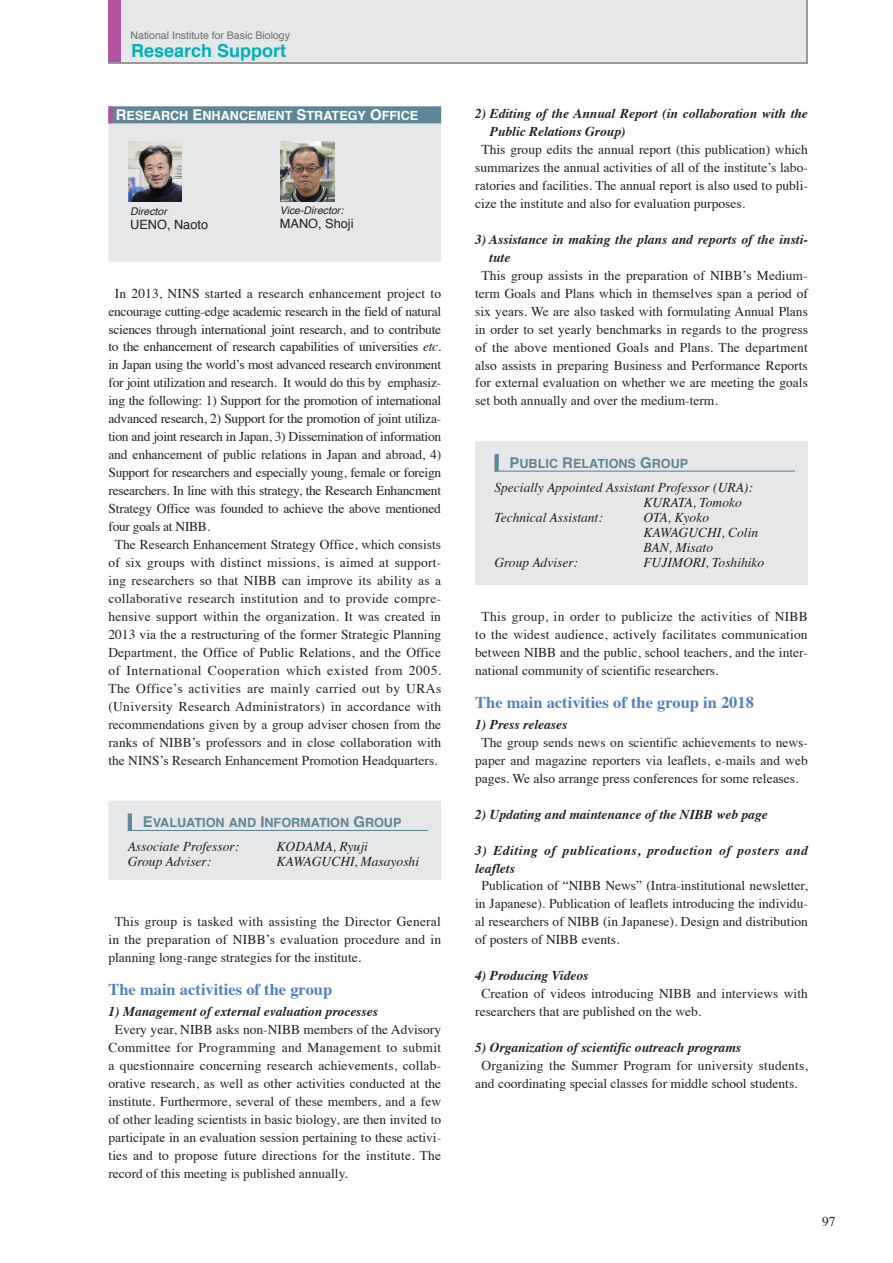
<style>
.page{position:relative;width:893px;height:1263px;background:#fff}
.page>*{position:absolute;margin:0;border:0;box-sizing:border-box;transform-origin:0 0}
.t1{font:700 18px "Helvetica";color:#00b0b8}
.t2{font:700 16.5px "Times";color:#5080c1}
.t3{font:13.5px/18px "Times";color:#231f20;text-align:justify}
.t4{font:13.5px "Times";letter-spacing:-.02em;color:#231f20}
.t5{font:italic 700 13.5px/18px "Times";color:#231f20}
.t6{font:italic 13.5px/15px "Times";color:#231f20}
.t7{font:italic 700 13.5px/18px "Times";letter-spacing:.04em;color:#231f20}
.t8{font:13.5px "Times";letter-spacing:.02em;color:#231f20}
.t9{font:13.5px "Times";letter-spacing:.025em;color:#231f20}
.t10{font:13.5px "Times";letter-spacing:.04em;color:#231f20}
.t11{font:13.5px "Times";letter-spacing:.03em;color:#231f20}
.t12{font:12.75px "Helvetica";color:#231f20}
.t13{font:700 12.6px "Helvetica";color:#5f8696}
.t14{font:700 12.6px "Helvetica";color:#fff}
.t15{font:10.5px "Helvetica";color:#6c6d70}
.t16{font:italic 10.5px "Helvetica";color:#231f20}
.s1{font-size:14.85px}
.s2{font-style:italic}
</style>
<div class="page">
<div style="left:108px;top:801px;width:333px;height:79px;background:#e6e7e9"></div>
<hr style="left:128px;top:813px;width:4px;height:17px;background:#5f8696">
<hr style="left:128px;top:830px;width:300px;height:1px;background:#5f8696">
<div style="left:475px;top:441px;width:333px;height:144px;background:#e6e7e9"></div>
<svg style="left:494px;top:454px;width:5px;height:17px"></svg>
<hr style="left:494px;top:471px;width:301px;height:1px;background:#5f8696">
<div style="left:108px;top:0;width:700px;height:64px;background:#e6e7e9"></div>
<div style="left:108px;top:0;width:13px;height:64px;background:#b254a1"></div>
<hr style="left:108px;top:62px;width:700px;height:2px;background:#97999c">
<hr style="left:806px;top:0;width:2px;height:64px;background:#97999c">
<div style="left:108px;top:106px;width:333px;height:156px;background:#e6e7e9"></div>
<div style="left:109px;top:107px;width:332px;height:16px;background:#5f8696"></div>
<div style="left:108px;top:106px;width:333px;height:17px;border:1px solid #5f8696"></div>
<svg style="left:108px;top:106px;width:5px;height:17px"></svg>
<img style="left:129px;top:142px;width:53px;height:59px">
<img style="left:281px;top:142px;width:53px;height:59px">
<p class="t15" style="left:131px;top:27px;width:161px">National Institute for Basic Biology</p>
<h1 class="t1" style="left:131px;top:36px;width:157px">Research Support</h1>
<p class="t14" style="left:116px;top:106px;width:304px"><span class="s1">R</span>ESEARCH <span class="s1">E</span>NHANCEMENT <span class="s1">S</span>TRATEGY <span class="s1">O</span>FFICE</p>
<p class="t16" style="left:130px;top:203px;width:38px">Director</p>
<p class="t16" style="left:280px;top:202px;width:65px">Vice-Director:</p>
<p class="t12" style="left:130px;top:214px;width:79px">UENO, Naoto</p>
<p class="t12" style="left:280px;top:214px;width:75px">MANO, Shoji</p>
<p class="t3" style="left:115px;top:283px;width:328px">In 2013, NINS started a research enhancement project to</p>
<p class="t4" style="left:108px;top:298px;width:334px">encourage cutting-edge academic research in the field of natural</p>
<p class="t4" style="left:108px;top:316px;width:334px">sciences through international joint research, and to contribute</p>
<p class="t4" style="left:108px;top:334px;width:334px">to the enhancement of research capabilities of universities <span class="s2">etc</span>.</p>
<p class="t4" style="left:108px;top:352px;width:334px">in Japan using the world’s most advanced research environment</p>
<p class="t4" style="left:108px;top:370px;width:334px">for joint utilization and research. It would do this by emphasiz-</p>
<p class="t4" style="left:108px;top:388px;width:334px">ing the following: 1) Support for the promotion of international</p>
<p class="t4" style="left:108px;top:406px;width:334px">advanced research, 2) Support for the promotion of joint utiliza-</p>
<p class="t4" style="left:108px;top:424px;width:334px">tion and joint research in Japan, 3) Dissemination of information</p>
<p class="t3" style="left:108px;top:445px;width:334px">and enhancement of public relations in Japan and abroad, 4)</p>
<p class="t4" style="left:108px;top:460px;width:334px">Support for researchers and especially young, female or foreign</p>
<p class="t4" style="left:108px;top:478px;width:334px">researchers. In line with this strategy, the Research Enhancment</p>
<p class="t3" style="left:108px;top:498px;width:334px">Strategy Office was founded to achieve the above mentioned</p>
<p class="t4" style="left:108px;top:514px;width:103px">four goals at NIBB.</p>
<p class="t3" style="left:115px;top:534px;width:328px">The Research Enhancement Strategy Office, which consists</p>
<p class="t3" style="left:108px;top:552px;width:334px">of six groups with distinct missions, is aimed at support-</p>
<p class="t3" style="left:108px;top:570px;width:334px">ing researchers so that NIBB can improve its ability as a</p>
<p class="t8" style="left:108px;top:586px;width:334px">collaborative research institution and to provide compre-</p>
<p class="t3" style="left:108px;top:606px;width:334px">hensive support within the organization. It was created in</p>
<p class="t3" style="left:108px;top:624px;width:334px">2013 via the a restructuring of the former Strategic Planning</p>
<p class="t3" style="left:108px;top:642px;width:334px">Department, the Office of Public Relations, and the Office</p>
<p class="t10" style="left:108px;top:658px;width:334px">of International Cooperation which existed from 2005.</p>
<p class="t11" style="left:108px;top:676px;width:334px">The Office’s activities are mainly carried out by URAs</p>
<p class="t9" style="left:108px;top:694px;width:334px">(University Research Administrators) in accordance with</p>
<p class="t3" style="left:108px;top:714px;width:334px">recommendations given by a group adviser chosen from the</p>
<p class="t3" style="left:108px;top:732px;width:334px">ranks of NIBB’s professors and in close collaboration with</p>
<p class="t3" style="left:108px;top:750px;width:331px">the NINS’s Research Enhancement Promotion Headquarters.</p>
<p class="t13" style="left:143px;top:812px;width:260px"><span class="s1">E</span>VALUATION AND <span class="s1">I</span>NFORMATION <span class="s1">G</span>ROUP</p>
<p class="t6" style="left:128px;top:838px;width:113px">Associate Professor:</p>
<p class="t6" style="left:277px;top:838px;width:93px">KODAMA, Ryuji</p>
<p class="t6" style="left:128px;top:853px;width:85px">Group Adviser:</p>
<p class="t6" style="left:277px;top:853px;width:144px">KAWAGUCHI, Masayoshi</p>
<p class="t3" style="left:108px;top:912px;width:334px;text-indent:6px">This group is tasked with assisting the Director General in the preparation of NIBB’s evaluation procedure and in planning long-range strategies for the institute.</p>
<p class="t2" style="left:108px;top:974px;width:225px">The main activities of the group</p>
<p class="t5" style="left:108px;top:1001px;width:271px">1) Management of external evaluation processes</p>
<p class="t3" style="left:108px;top:1019px;width:334px;text-indent:6px">Every year, NIBB asks non-NIBB members of the Advisory Committee for Programming and Management to submit a questionnaire concerning research achievements, collab&shy;orative research, as well as other activities conducted at the institute. Furthermore, several of these members, and a few of other leading scientists in basic biology, are then invited to participate in an evaluation session pertaining to these activi&shy;ties and to propose future directions for the institute. The record of this meeting is published annually.</p>
<p class="t5" style="left:490px;top:103px;width:320px;text-indent:-15px">2) Editing of the Annual Report (in collaboration with the<br>Public Relations Group)</p>
<p class="t3" style="left:475px;top:139px;width:334px;text-indent:6px">This group edits the annual report (this publication) which summarizes the annual activities of all of the institute’s labo&shy;ratories and facilities. The annual report is also used to publi&shy;cize the institute and also for evaluation purposes.</p>
<p class="t5" style="left:489px;top:229px;width:320px;text-indent:-14px">3) Assistance in making the plans and reports of the insti&shy;tute</p>
<p class="t3" style="left:475px;top:265px;width:334px;text-indent:6px">This group assists in the preparation of NIBB’s Medium&shy;term Goals and Plans which in themselves span a period of six years. We are also tasked with formulating Annual Plans in order to set yearly benchmarks in regards to the progress of the above mentioned Goals and Plans. The department also assists in preparing Business and Performance Reports for external evaluation on whether we are meeting the goals set both annually and over the medium-term.</p>
<p class="t13" style="left:510px;top:453px;width:180px"><span class="s1">P</span>UBLIC <span class="s1">R</span>ELATIONS <span class="s1">G</span>ROUP</p>
<p class="t6" style="left:494px;top:479px;width:260px">Specially Appointed Assistant Professor (URA):</p>
<p class="t6" style="left:643px;top:494px;width:100px">KURATA, Tomoko</p>
<p class="t6" style="left:494px;top:509px;width:110px">Technical Assistant:</p>
<p class="t6" style="left:643px;top:509px;width:116px">OTA, Kyoko<br>KAWAGUCHI, Colin<br>BAN, Misato</p>
<p class="t6" style="left:494px;top:554px;width:85px">Group Adviser:</p>
<p class="t6" style="left:643px;top:554px;width:122px">FUJIMORI, Toshihiko</p>
<p class="t3" style="left:475px;top:606px;width:334px;text-indent:6px">This group, in order to publicize the activities of NIBB to the widest audience, actively facilitates communication between NIBB and the public, school teachers, and the inter&shy;national community of scientific researchers.</p>
<p class="t2" style="left:475px;top:686px;width:280px">The main activities of the group in 2018</p>
<p class="t5" style="left:475px;top:714px;width:94px">1) Press releases</p>
<p class="t3" style="left:475px;top:732px;width:334px;text-indent:6px">The group sends news on scientific achievements to news&shy;paper and magazine reporters via leaflets, e-mails and web pages. We also arrange press conferences for some releases.</p>
<p class="t5" style="left:475px;top:804px;width:294px">2) Updating and maintenance of the NIBB web page</p>
<p class="t7" style="left:475px;top:840px;width:334px">3) Editing of publications, production of posters and leaflets</p>
<p class="t3" style="left:475px;top:876px;width:334px;text-indent:6px">Publication of “NIBB News” (Intra-institutional newsletter, in Japanese). Publication of leaflets introducing the individu&shy;al researchers of NIBB (in Japanese). Design and distribution of posters of NIBB events.</p>
<p class="t5" style="left:475px;top:965px;width:115px">4) Producing Videos</p>
<p class="t3" style="left:475px;top:983px;width:334px;text-indent:6px">Creation of videos introducing NIBB and interviews with researchers that are published on the web.</p>
<p class="t5" style="left:475px;top:1037px;width:267px">5) Organization of scientific outreach programs</p>
<p class="t3" style="left:475px;top:1055px;width:334px;text-indent:6px">Organizing the Summer Program for university students, and coordinating special classes for middle school students.</p>
<p class="t3" style="left:822px;top:1211px;width:15px">97</p>
</div>
